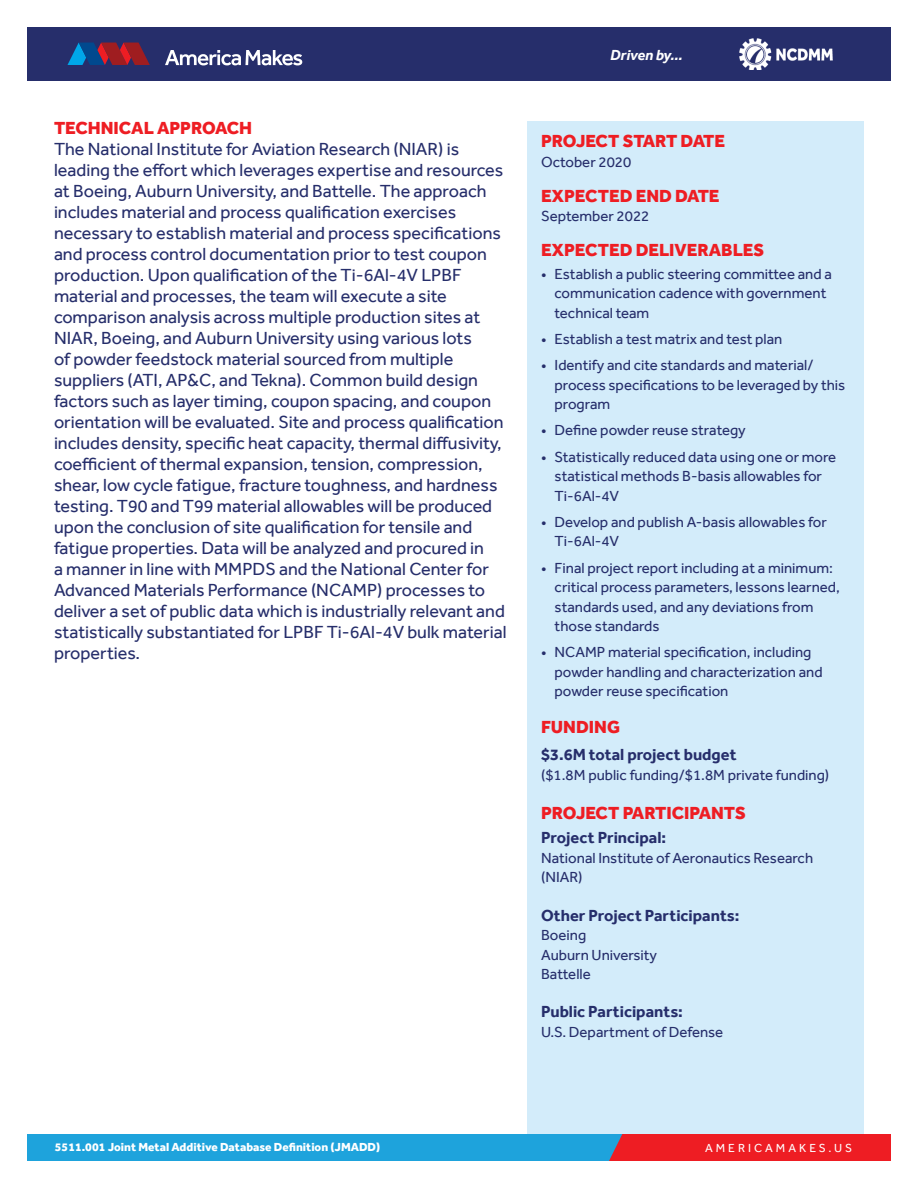
<style>
.page{position:relative;width:918px;height:1188px;background:#fff}
.page>*{position:absolute;margin:0;border:0;box-sizing:border-box;transform-origin:0 0}
.Body_Copy{font:18px/21px "Effra";color:#262e6b}
.Red_Heading{font:800 18px "Effra";color:#ee1d23}
.Sidebar-Deliverable{font:800 18px "Effra";color:#ee1d23}
.Sidebar-Bold_sub_hea{font:700 16.5px "Effra";color:#262e6b}
.Sidebar-Deliverable-2{font:15px/19.5px "Effra";color:#262e6b}
.Sidebar-Body_copy{font:15px/19.5px "Effra";color:#262e6b}
.t1{font:italic 700 15px "Effra";letter-spacing:-.005em;color:#fff}
.t2{font:800 12px "Effra";color:#fff}
.t3{font:12px "Effra";letter-spacing:.25em;color:#fff}
</style>
<div class="page">
<div style="left:27px;top:27px;width:864px;height:54px;background:#262e6b"></div>
<svg style="left:67px;top:43px;width:83px;height:22px"></svg>
<svg style="left:165px;top:50px;width:137px;height:15px"></svg>
<img style="left:740px;top:38px;width:92px;height:32px">
<div style="left:27px;top:1134px;width:840px;height:27px;background:#1ea3dc"></div>
<div style="left:609px;top:1134px;width:282px;height:27px;background:#ee1d23"></div>
<div style="left:528px;top:122px;width:336px;height:1012px;background:#d3ecfa"></div>
<p class="Red_Heading" style="left:54px;top:117px;width:200px">TECHNICAL APPROACH</p>
<p class="Body_Copy" style="left:54px;top:138px;width:454px">The National Institute for Aviation Research (NIAR) is leading the effort which leverages expertise and resources at Boeing, Auburn University, and Battelle. The approach includes material and process qualification exercises necessary to establish material and process specifications and process control documentation prior to test coupon production. Upon qualification of the Ti-6Al-4V LPBF material and processes, the team will execute a site comparison analysis across multiple production sites at NIAR, Boeing, and Auburn University using various lots<br>of powder feedstock material sourced from multiple suppliers (ATI, AP&amp;C, and Tekna). Common build design factors such as layer timing, coupon spacing, and coupon orientation will be evaluated. Site and process qualification includes density, specific heat capacity, thermal diffusivity, coefficient of thermal expansion, tension, compression, shear, low cycle fatigue, fracture toughness, and hardness testing. T90 and T99 material allowables will be produced upon the conclusion of site qualification for tensile and fatigue properties. Data will be analyzed and procured in<br>a manner in line with MMPDS and the National Center for Advanced Materials Performance (NCAMP) processes to deliver a set of public data which is industrially relevant and statistically substantiated for LPBF Ti-6Al-4V bulk material properties.</p>
<p class="t1" style="left:610px;top:46px;width:74px">Driven by...</p>
<p class="Red_Heading" style="left:541px;top:130px;width:185px">PROJECT START DATE</p>
<p class="Sidebar-Body_copy" style="left:541px;top:152px;width:92px">October 2020</p>
<p class="Red_Heading" style="left:541px;top:185px;width:180px">EXPECTED END DATE</p>
<p class="Sidebar-Body_copy" style="left:541px;top:206px;width:110px">September 2022</p>
<p class="Red_Heading" style="left:541px;top:239px;width:225px">EXPECTED DELIVERABLES</p>
<p class="Sidebar-Deliverable-2" style="left:555px;top:264px;width:279px;text-indent:-14px">• Establish a public steering committee and a communication cadence with government technical team</p>
<p class="Sidebar-Deliverable-2" style="left:541px;top:329px;width:243px">• Establish a test matrix and test plan</p>
<p class="Sidebar-Deliverable-2" style="left:555px;top:355px;width:292px;text-indent:-14px">• Identify and cite standards and material/ process specifications to be leveraged by this program</p>
<p class="Sidebar-Deliverable-2" style="left:541px;top:421px;width:206px">• Define powder reuse strategy</p>
<p class="Sidebar-Deliverable-2" style="left:555px;top:447px;width:283px;text-indent:-14px">• Statistically reduced data using one or more statistical methods B-basis allowables for<br>Ti-6Al-4V</p>
<p class="Sidebar-Deliverable-2" style="left:555px;top:512px;width:274px;text-indent:-14px">• Develop and publish A-basis allowables for<br>Ti-6Al-4V</p>
<p class="Sidebar-Deliverable-2" style="left:555px;top:558px;width:287px;text-indent:-14px">• Final project report including at a minimum: critical process parameters, lessons learned, standards used, and any deviations from those standards</p>
<p class="Sidebar-Deliverable-2" style="left:555px;top:643px;width:270px;text-indent:-14px">• NCAMP material specification, including powder handling and characterization and powder reuse specification</p>
<p class="Sidebar-Deliverable" style="left:541px;top:716px;width:80px">FUNDING</p>
<p class="Sidebar-Bold_sub_hea" style="left:541px;top:745px;width:197px">$3.6M total project budget</p>
<p class="Sidebar-Body_copy" style="left:541px;top:765px;width:290px">($1.8M public funding/$1.8M private funding)</p>
<p class="Red_Heading" style="left:541px;top:802px;width:206px">PROJECT PARTICIPANTS</p>
<p class="Sidebar-Bold_sub_hea" style="left:541px;top:828px;width:127px">Project Principal:</p>
<p class="Sidebar-Body_copy" style="left:541px;top:848px;width:274px">National Institute of Aeronautics Research (NIAR)</p>
<p class="Sidebar-Bold_sub_hea" style="left:541px;top:905px;width:200px">Other Project Participants:</p>
<p class="Sidebar-Body_copy" style="left:541px;top:925px;width:117px">Boeing<br>Auburn University<br>Battelle</p>
<p class="Sidebar-Bold_sub_hea" style="left:541px;top:1002px;width:143px">Public Participants:</p>
<p class="Sidebar-Body_copy" style="left:541px;top:1022px;width:184px">U.S. Department of Defense</p>
<p class="t2" style="left:55px;top:1140px;width:327px">5511.001 Joint Metal Additive Database Definition (JMADD)</p>
<p class="t3" style="left:705px;top:1140px;width:149px">AMERICAMAKES.US</p>
</div>
